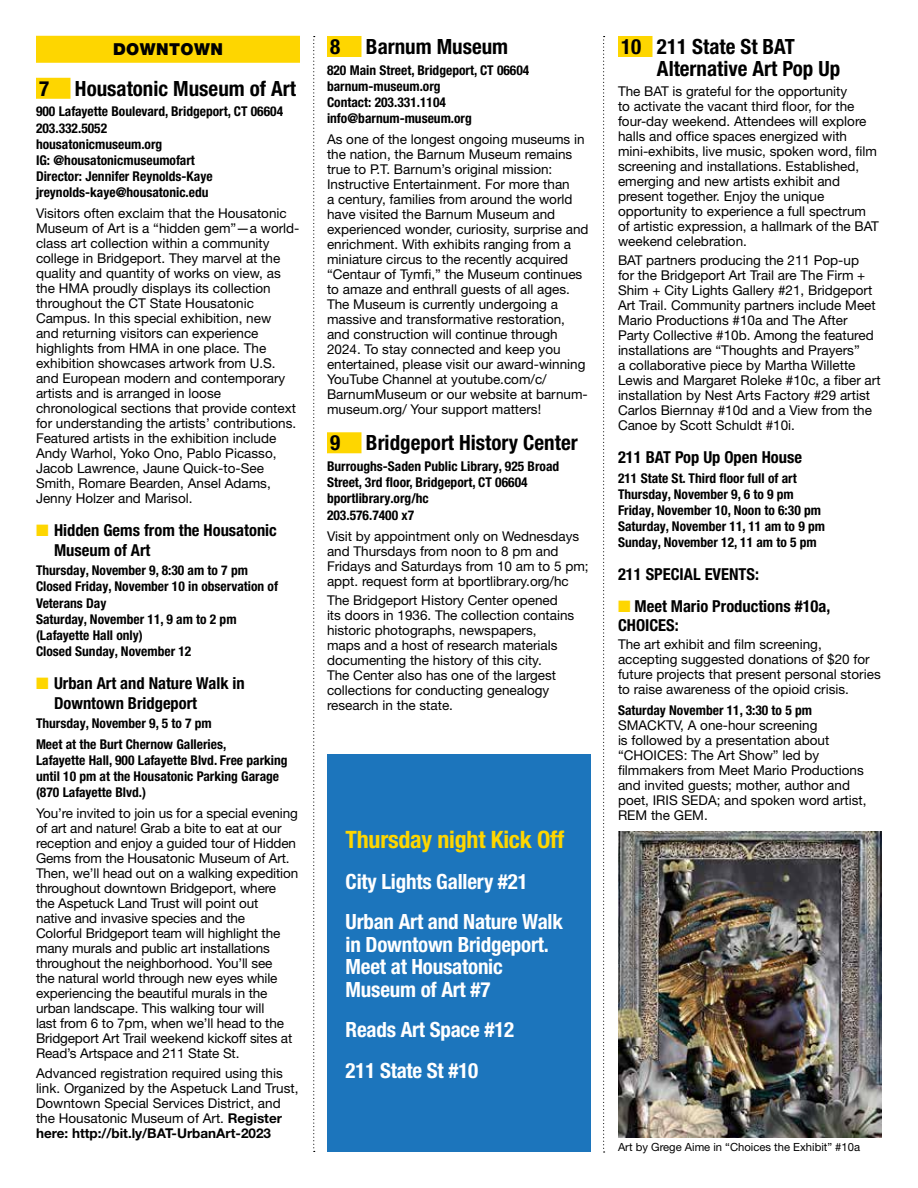
<style>
.page{position:relative;width:918px;height:1188px;background:#fff}
.page>*{position:absolute;margin:0;border:0;box-sizing:border-box;transform-origin:0 0}
.t1{font:700 condensed 24px "Helvetica Neue LT Pro";letter-spacing:-.01em;color:#fed600}
.t2{font:700 condensed 21px/40.5px "Helvetica Neue LT Pro";letter-spacing:-.01em;color:#fff}
.t3{font:700 condensed 21px/22.5px "Helvetica Neue LT Pro";color:#000}
.t4{font:700 condensed 16.5px/19.5px "Helvetica Neue LT Pro";color:#000}
.t5{font:900 16.5px "Helvetica Neue LT Pro";letter-spacing:.025em;color:#000}
.t6{font:13.5px/15px "Helvetica Neue LT Pro";color:#000}
.t7{font:700 condensed 13.5px/16.2px "Helvetica Neue LT Pro";color:#000}
.t8{font:11.25px "Helvetica Neue LT Pro";color:#000}
.s1{color:#fed600}
.s2{font-weight:700}
</style>
<div class="page">
<div style="left:36px;top:36px;width:264px;height:27px;background:#fed600"></div>
<div style="left:36px;top:78px;width:34px;height:21px;background:#fed600"></div>
<div style="left:327px;top:36px;width:35px;height:21px;background:#fed600"></div>
<div style="left:327px;top:432px;width:35px;height:21px;background:#fed600"></div>
<div style="left:618px;top:36px;width:34px;height:21px;background:#fed600"></div>
<img style="left:618px;top:832px;width:264px;height:306px">
<div style="left:327px;top:754px;width:264px;height:398px;background:#1c75bc"></div>
<svg style="left:313px;top:36px;width:2px;height:1116px"></svg>
<svg style="left:603px;top:36px;width:2px;height:1117px"></svg>
<p class="t5" style="left:113px;top:39px;width:111px">DOWNTOWN</p>
<h2 class="t3" style="left:39px;top:77px;width:259px">7 Housatonic Museum of Art</h2>
<p class="t7" style="left:36px;top:104px;width:249px">900 Lafayette Boulevard, Bridgeport, CT 06604<br>203.332.5052<br>housatonicmuseum.org<br>IG: @housatonicmuseumofart<br>Director: Jennifer Reynolds-Kaye jreynolds-kaye@housatonic.edu</p>
<p class="t6" style="left:36px;top:206px;width:265px">Visitors often exclaim that the Housatonic Museum of Art is a “hidden gem”—a world&shy;class art collection within a community college in Bridgeport. They marvel at the quality and quantity of works on view, as the HMA proudly displays its collection throughout the CT State Housatonic Campus. In this special exhibition, new<br>and returning visitors can experience highlights from HMA in one place. The exhibition showcases artwork from U.S. and European modern and contemporary artists and is arranged in loose chronological sections that provide context for understanding the artists’ contributions.<br>Featured artists in the exhibition include Andy Warhol, Yoko Ono, Pablo Picasso, Jacob Lawrence, Jaune Quick-to-See Smith, Romare Bearden, Ansel Adams, Jenny Holzer and Marisol.</p>
<p class="t4" style="left:54px;top:521px;width:224px;text-indent:-18px"><span class="s1">■</span> Hidden Gems from the Housatonic<br>Museum of Art</p>
<p class="t7" style="left:36px;top:562px;width:244px">Thursday, November 9, 8:30 am to 7 pm<br>Closed Friday, November 10 in observation of<br>Veterans Day<br>Saturday, November 11, 9 am to 2 pm (Lafayette Hall only)<br>Closed Sunday, November 12</p>
<p class="t4" style="left:54px;top:674px;width:192px;text-indent:-18px"><span class="s1">■</span> Urban Art and Nature Walk in<br>Downtown Bridgeport</p>
<p class="t7" style="left:36px;top:713px;width:192px;line-height:20.7px">Thursday, November 9, 5 to 7 pm<br>Meet at the Burt Chernow Galleries,</p>
<p class="t7" style="left:36px;top:752px;width:253px">Lafayette Hall, 900 Lafayette Blvd. Free parking until 10 pm at the Housatonic Parking Garage (870 Lafayette Blvd.)</p>
<p class="t6" style="left:36px;top:806px;width:264px">You’re invited to join us for a special evening of art and nature! Grab a bite to eat at our reception and enjoy a guided tour of Hidden Gems from the Housatonic Museum of Art.<br>Then, we’ll head out on a walking expedition throughout downtown Bridgeport, where the Aspetuck Land Trust will point out<br>native and invasive species and the<br>Colorful Bridgeport team will highlight the many murals and public art installations throughout the neighborhood. You’ll see<br>the natural world through new eyes while experiencing the beautiful murals in the urban landscape. This walking tour will<br>last from 6 to 7pm, when we’ll head to the Bridgeport Art Trail weekend kickoff sites at Read’s Artspace and 211 State St.</p>
<p class="t6" style="left:36px;top:1065px;width:264px">Advanced registration required using this link. Organized by the Aspetuck Land Trust, Downtown Special Services District, and the Housatonic Museum of Art. <span class="s2">Register here: http://bit.ly/BAT-UrbanArt-2023</span></p>
<h2 class="t3" style="left:330px;top:35px;width:180px">8 Barnum Museum</h2>
<p class="t7" style="left:327px;top:62px;width:204px">820 Main Street, Bridgeport, CT 06604 barnum-museum.org<br>Contact: 203.331.1104 info@barnum-museum.org</p>
<p class="t6" style="left:327px;top:132px;width:263px">As one of the longest ongoing museums in the nation, the Barnum Museum remains true to P.T. Barnum’s original mission:<br>Instructive Entertainment. For more than<br>a century, families from around the world have visited the Barnum Museum and experienced wonder, curiosity, surprise and enrichment. With exhibits ranging from a miniature circus to the recently acquired “Centaur of Tymfi,” the Museum continues to amaze and enthrall guests of all ages.<br>The Museum is currently undergoing a massive and transformative restoration, and construction will continue through 2024. To stay connected and keep you entertained, please visit our award-winning YouTube Channel at youtube.com/c/ BarnumMuseum or our website at barnum&shy;museum.org/ Your support matters!</p>
<h2 class="t3" style="left:330px;top:432px;width:249px">9 Bridgeport History Center</h2>
<p class="t7" style="left:327px;top:458px;width:234px">Burroughs-Saden Public Library, 925 Broad<br>Street, 3rd floor, Bridgeport, CT 06604 bportlibrary.org/hc<br>203.576.7400 x7</p>
<p class="t6" style="left:327px;top:528px;width:263px">Visit by appointment only on Wednesdays and Thursdays from noon to 8 pm and Fridays and Saturdays from 10 am to 5 pm; appt. request form at bportlibrary.org/hc</p>
<p class="t6" style="left:327px;top:592px;width:249px">The Bridgeport History Center opened its doors in 1936. The collection contains historic photographs, newspapers,<br>maps and a host of research materials documenting the history of this city.<br>The Center also has one of the largest collections for conducting genealogy research in the state.</p>
<h1 class="t1" style="left:346px;top:826px;width:220px">Thursday night Kick Off</h1>
<h2 class="t2" style="left:346px;top:861px;width:219px">City Lights Gallery #21<br>Urban Art and Nature Walk</h2>
<h2 class="t2" style="left:346px;top:933px;width:205px;line-height:22.5px">in Downtown Bridgeport.<br>Meet at Housatonic<br>Museum of Art #7</h2>
<h2 class="t2" style="left:346px;top:1010px;width:170px">Reads Art Space #12<br>211 State St #10</h2>
<h2 class="t3" style="left:657px;top:35px;width:185px;text-indent:-36px">10 211 State St BAT<br>Alternative Art Pop Up</h2>
<p class="t6" style="left:618px;top:83px;width:263px">The BAT is grateful for the opportunity<br>to activate the vacant third floor, for the four-day weekend. Attendees will explore halls and office spaces energized with mini-exhibits, live music, spoken word, film screening and installations. Established, emerging and new artists exhibit and present together. Enjoy the unique opportunity to experience a full spectrum of artistic expression, a hallmark of the BAT weekend celebration.</p>
<p class="t6" style="left:618px;top:253px;width:264px">BAT partners producing the 211 Pop-up<br>for the Bridgeport Art Trail are The Firm + Shim + City Lights Gallery #21, Bridgeport Art Trail. Community partners include Meet Mario Productions #10a and The After Party Collective #10b. Among the featured installations are “Thoughts and Prayers”<br>a collaborative piece by Martha Willette Lewis and Margaret Roleke #10c, a fiber art installation by Nest Arts Factory #29 artist Carlos Biernnay #10d and a View from the Canoe by Scott Schuldt #10i.</p>
<p class="t4" style="left:618px;top:448px;width:186px">211 BAT Pop Up Open House</p>
<p class="t7" style="left:618px;top:470px;width:209px">211 State St. Third floor full of art Thursday, November 9, 6 to 9 pm Friday, November 10, Noon to 6:30 pm Saturday, November 11, 11 am to 9 pm Sunday, November 12, 11 am to 5 pm</p>
<p class="t4" style="left:618px;top:565px;width:143px">211 SPECIAL EVENTS:</p>
<p class="t4" style="left:618px;top:596px;width:214px"><span class="s1">■</span> Meet Mario Productions #10a,<br>CHOICES:</p>
<p class="t6" style="left:618px;top:637px;width:264px">The art exhibit and film screening, accepting suggested donations of $20 for future projects that present personal stories to raise awareness of the opioid crisis.</p>
<p class="t7" style="left:618px;top:702px;width:196px">Saturday November 11, 3:30 to 5 pm</p>
<p class="t6" style="left:618px;top:718px;width:250px">SMACKTV, A one-hour screening<br>is followed by a presentation about “CHOICES: The Art Show” led by filmmakers from Meet Mario Productions and invited guests; mother, author and poet, IRIS SEDA; and spoken word artist,<br>REM the GEM.</p>
<p class="t8" style="left:618px;top:1140px;width:244px">Art by Grege Aime in “Choices the Exhibit” #10a</p>
</div>
